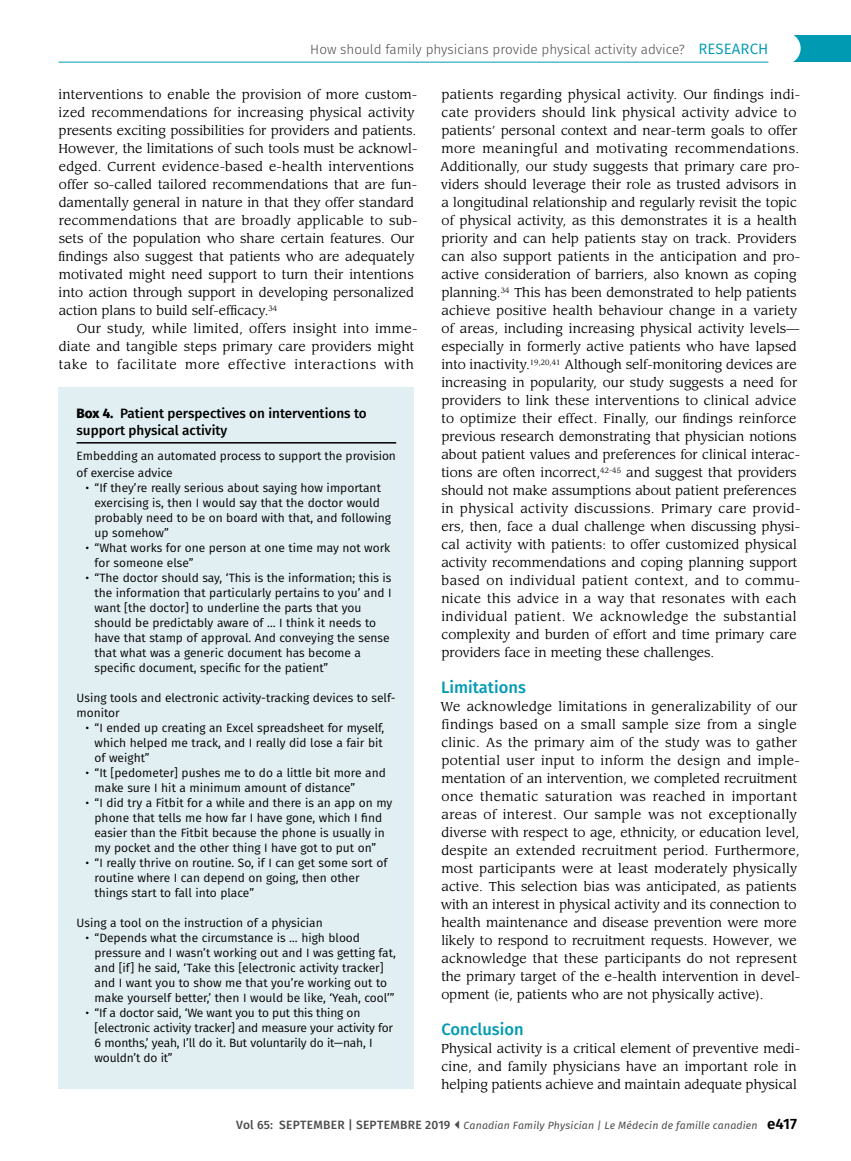
<style>
.page{position:relative;width:851px;height:1161px;background:#fff}
.page>*{position:absolute;margin:0;border:0;box-sizing:border-box;transform-origin:0 0}
.t1{font:500 16.5px "Fira Sans";color:#009bb3}
.t2{font:500 13.5px/16.5px "Fira Sans";color:#000}
.t3{font:300 13.5px "Fira Sans";color:#4d4d4f}
.t4{font:12.75px/18px "Leawood Std";letter-spacing:.01em;color:#000}
.t5{font:12px/15px "Fira Sans";color:#000}
.t6{font:italic 10.5px "Fira Sans";letter-spacing:.015em;color:#4d4d4f}
.s1{font-weight:400;font-size:15px;color:#009bb3}
.s2{font-weight:800}
.s3{font-weight:500;font-style:normal;font-size:12px}
.s4{font-weight:600;font-style:normal;font-size:15px;color:#000}
</style>
<div class="page">
<div style="left:793px;top:35px;width:57px;height:27px;background:#009bb3"></div>
<div style="left:768px;top:32px;width:32px;height:32px;background:#fff;border-radius:50%"></div>
<hr style="left:58px;top:62px;width:710px;height:1px;background:#009bb3">
<div style="left:58px;top:387px;width:356px;height:702px;background:#e1eff2"></div>
<hr style="left:76px;top:442px;width:320px;height:2px;background:#000">
<p class="t3" style="left:310px;top:40px;width:459px">How should family physicians provide physical activity advice? <span class="s1">RESEARCH</span></p>
<p class="t4" style="left:59px;top:86px;width:360px">interventions to enable the provision of more custom&shy;ized recommendations for increasing physical activity presents exciting possibilities for providers and patients.<br>However, the limitations of such tools must be acknowl&shy;edged. Current evidence-based e-health interventions offer so-called tailored recommendations that are fun&shy;damentally general in nature in that they offer standard recommendations that are broadly applicable to sub&shy;sets of the population who share certain features. Our findings also suggest that patients who are adequately motivated might need support to turn their intentions into action through support in developing personalized action plans to build self-efficacy.<sup>34</sup></p>
<p class="t4" style="left:59px;top:320px;width:360px;text-indent:18px">Our study, while limited, offers insight into imme&shy;diate and tangible steps primary care providers might take to facilitate more effective interactions with</p>
<p class="t4" style="left:440px;top:86px;width:362px">patients regarding physical activity. Our findings indi&shy;cate providers should link physical activity advice to patients’ personal context and near-term goals to offer more meaningful and motivating recommendations.<br>Additionally, our study suggests that primary care pro&shy;viders should leverage their role as trusted advisors in a longitudinal relationship and regularly revisit the topic of physical activity, as this demonstrates it is a health priority and can help patients stay on track. Providers can also support patients in the anticipation and pro&shy;active consideration of barriers, also known as coping planning.<sup>34</sup> This has been demonstrated to help patients achieve positive health behaviour change in a variety of areas, including increasing physical activity levels— especially in formerly active patients who have lapsed into inactivity.<sup>19,20,41</sup> Although self-monitoring devices are increasing in popularity, our study suggests a need for providers to link these interventions to clinical advice to optimize their effect. Finally, our findings reinforce previous research demonstrating that physician notions about patient values and preferences for clinical interac&shy;tions are often incorrect,<sup>42-45</sup> and suggest that providers should not make assumptions about patient preferences in physical activity discussions. Primary care provid&shy;ers, then, face a dual challenge when discussing physi&shy;cal activity with patients: to offer customized physical activity recommendations and coping planning support based on individual patient context, and to commu&shy;nicate this advice in a way that resonates with each individual patient. We acknowledge the substantial complexity and burden of effort and time primary care providers face in meeting these challenges.</p>
<p class="t1" style="left:441px;top:674px;width:86px">Limitations</p>
<p class="t4" style="left:440px;top:698px;width:361px">We acknowledge limitations in generalizability of our findings based on a small sample size from a single clinic. As the primary aim of the study was to gather potential user input to inform the design and imple&shy;mentation of an intervention, we completed recruitment once thematic saturation was reached in important areas of interest. Our sample was not exceptionally diverse with respect to age, ethnicity, or education level, despite an extended recruitment period. Furthermore, most participants were at least moderately physically active. This selection bias was anticipated, as patients with an interest in physical activity and its connection to health maintenance and disease prevention were more likely to respond to recruitment requests. However, we acknowledge that these participants do not represent the primary target of the e-health intervention in devel&shy;opment (ie, patients who are not physically active).</p>
<p class="t1" style="left:441px;top:1016px;width:84px">Conclusion</p>
<p class="t4" style="left:441px;top:1040px;width:360px">Physical activity is a critical element of preventive medi&shy;cine, and family physicians have an important role in helping patients achieve and maintain adequate physical</p>
<p class="t2" style="left:76px;top:404px;width:292px"><span class="s2">Box 4.</span> Patient perspectives on interventions to support physical activity</p>
<p class="t5" style="left:76px;top:447px;width:321px;line-height:16.5px">Embedding an automated process to support the provision of exercise advice</p>
<p class="t5" style="left:94px;top:480px;width:298px;text-indent:-9px">• “If they’re really serious about saying how important exercising is, then I would say that the doctor would probably need to be on board with that, and following up somehow”</p>
<p class="t5" style="left:94px;top:540px;width:297px;text-indent:-9px">• “What works for one person at one time may not work for someone else”</p>
<p class="t5" style="left:94px;top:570px;width:298px;text-indent:-9px">• “The doctor should say, ‘This is the information; this is the information that particularly pertains to you’ and I want [the doctor] to underline the parts that you should be predictably aware of … I think it needs to have that stamp of approval. And conveying the sense that what was a generic document has become a specific document, specific for the patient”</p>
<p class="t5" style="left:76px;top:690px;width:320px">Using tools and electronic activity-tracking devices to self&shy;monitor</p>
<p class="t5" style="left:94px;top:720px;width:291px;text-indent:-9px">• “I ended up creating an Excel spreadsheet for myself, which helped me track, and I really did lose a fair bit of weight”</p>
<p class="t5" style="left:94px;top:765px;width:293px;text-indent:-9px">• “It [pedometer] pushes me to do a little bit more and make sure I hit a minimum amount of distance”</p>
<p class="t5" style="left:86px;top:795px;width:308px;text-align:center">• “I did try a Fitbit for a while and there is an app on my phone that tells me how far I have gone, which I find easier than the Fitbit because the phone is usually in my pocket and the other thing I have got to put on”</p>
<p class="t5" style="left:94px;top:855px;width:294px;text-indent:-9px">• “I really thrive on routine. So, if I can get some sort of routine where I can depend on going, then other things start to fall into place”</p>
<p class="t5" style="left:76px;top:915px;width:248px">Using a tool on the instruction of a physician</p>
<p class="t5" style="left:94px;top:930px;width:303px;text-indent:-9px">• “Depends what the circumstance is … high blood pressure and I wasn’t working out and I was getting fat, and [if] he said, ‘Take this [electronic activity tracker] and I want you to show me that you’re working out to make yourself better,’ then I would be like, ‘Yeah, cool’”</p>
<p class="t5" style="left:94px;top:1005px;width:300px;text-indent:-9px">• “If a doctor said, ‘We want you to put this thing on [electronic activity tracker] and measure your activity for 6 months,’ yeah, I’ll do it. But voluntarily do it—nah, I wouldn’t do it”</p>
<p class="t6" style="left:236px;top:1117px;width:562px"><span class="s3">Vol 65: SEPTEMBER | SEPTEMBRE 2019</span> Canadian Family Physician | Le Médecin de famille canadien <span class="s4">e417</span></p>
</div>
